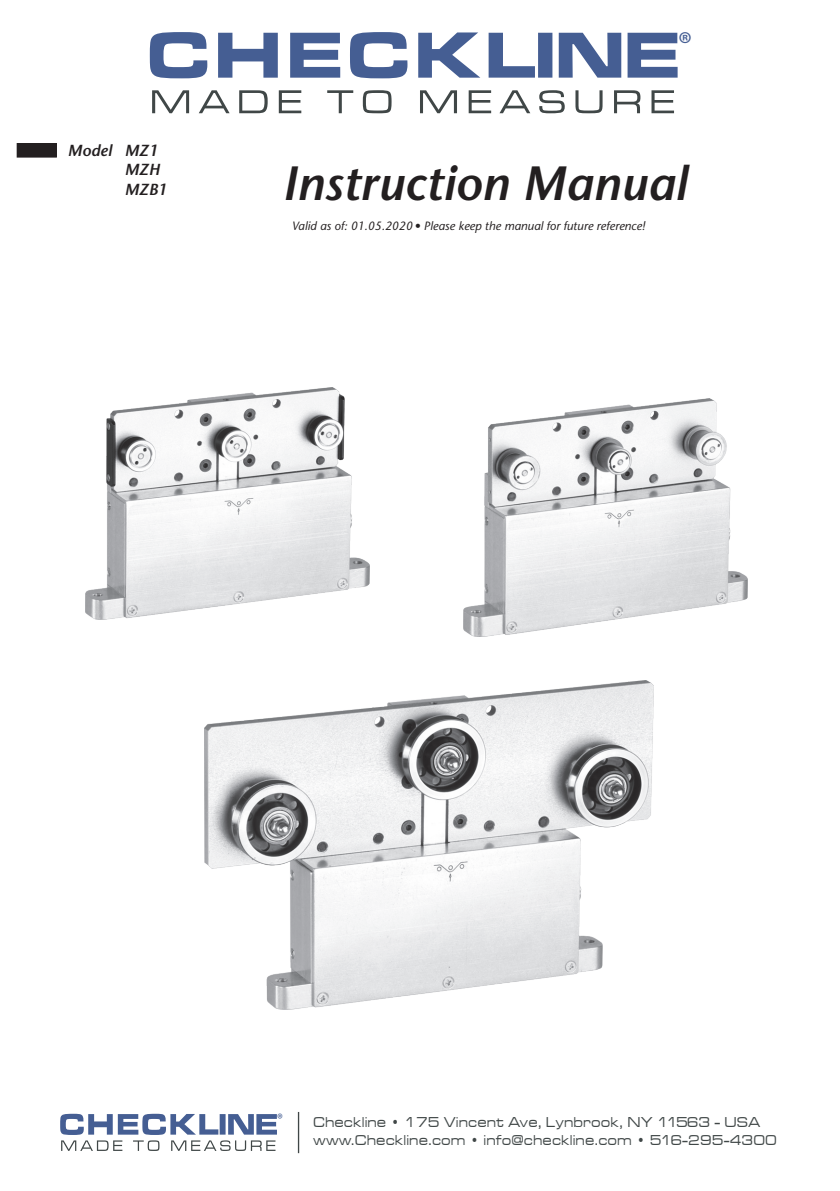
<style>
.page{position:relative;width:840px;height:1191px;background:#fff}
.page>*{position:absolute;margin:0;border:0;box-sizing:border-box;transform-origin:0 0}
.Titel{font:italic 600 48px "Stone Sans";color:#231f20}
.t1{font:33.4px "Myriad Pro";color:#455e93}
.Titeltypen{font:italic 600 16px/19.2px "Stone Sans";color:#231f20}
.t2{font:15.4px "Myriad Pro";color:#455e93;scale:.9 1}
.t3{font:14.8px/17.8px "Microgramma DEE Medi Exte";letter-spacing:.055em;color:#404747;scale:.9 1}
.Gültigkeit{font:italic 12px "Stone Sans";color:#231f20}
</style>
<div class="page">
<div style="left:17px;top:143px;width:39px;height:14px;background:#231f20"></div>
<img style="left:85px;top:387px;width:284px;height:233px">
<img style="left:463px;top:398px;width:284px;height:238px">
<img style="left:204px;top:680px;width:449px;height:329px">
<svg style="left:150px;top:32px;width:57px;height:46px"></svg>
<svg style="left:218px;top:33px;width:60px;height:45px"></svg>
<svg style="left:290px;top:33px;width:50px;height:45px"></svg>
<svg style="left:350px;top:32px;width:57px;height:46px"></svg>
<svg style="left:418px;top:32px;width:62px;height:46px"></svg>
<svg style="left:152px;top:90px;width:521px;height:23px"></svg>
<svg style="left:488px;top:33px;width:189px;height:45px"></svg>
<hr style="left:298px;top:1112px;width:1px;height:41px;background:#404747">
<svg style="left:60px;top:1113px;width:217px;height:38px"></svg>
<p class="Titeltypen" style="left:125px;top:141px;width:44px;text-indent:-57px">Model MZ1<br>MZH<br>MZB1</p>
<h2 class="t1" style="left:677px;top:23px;width:16px">®</h2>
<p class="Titel" style="left:282px;top:154px;width:406px">Instruction Manual</p>
<p class="Gültigkeit" style="left:292px;top:219px;width:355px">Valid as of: 01.05.2020 • Please keep the manual for future reference!</p>
<p class="t2" style="left:277px;top:1109px;width:8px">®</p>
<p class="t3" style="left:313px;top:1113px;width:516px">Checkline • 175 Vincent Ave, Lynbrook, NY 11563 - USA www.Checkline.com • info@checkline.com • 516-295-4300</p>
</div>
